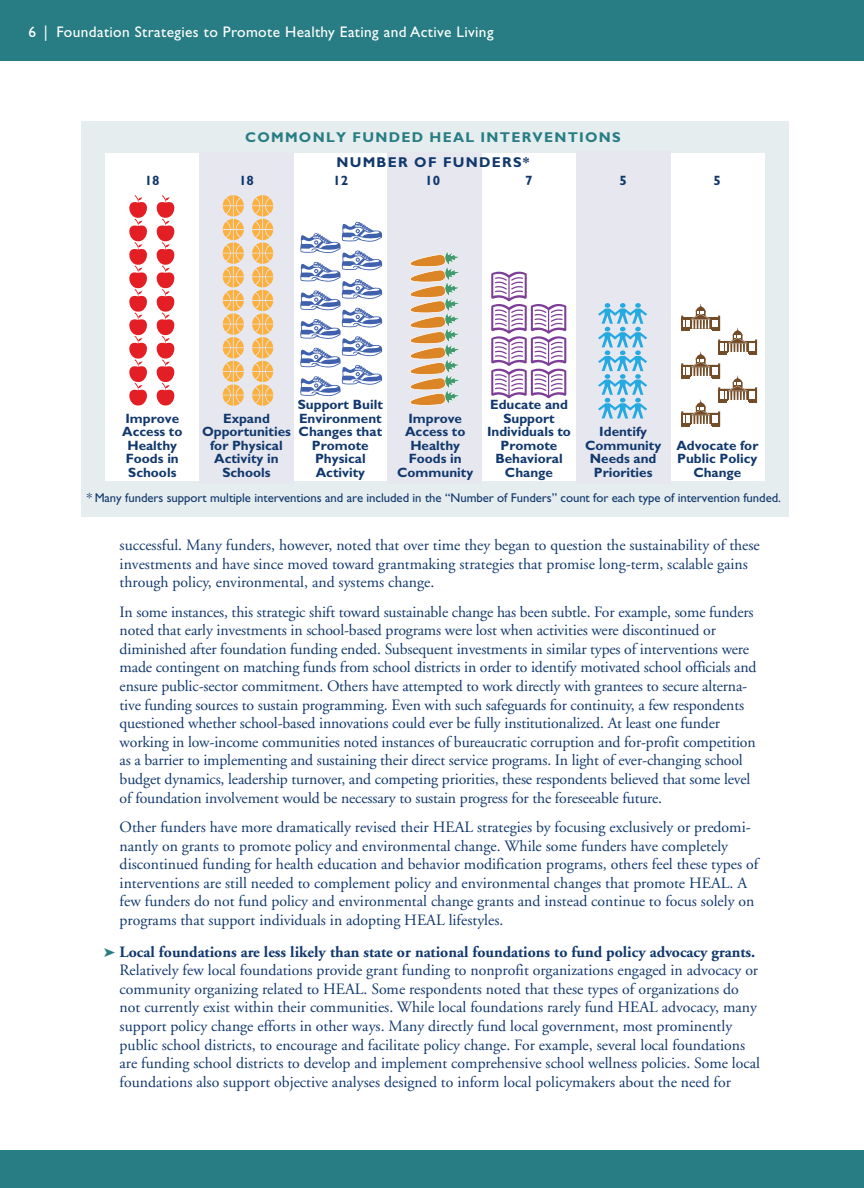
<style>
.page{position:relative;width:864px;height:1188px;background:#fff}
.page>*{position:absolute;margin:0;border:0;box-sizing:border-box;transform-origin:0 0}
.t1{font:15.75px/18.6px "Adobe Garamond";color:#11386d}
.t2{font:15.3px "Gill Sans";letter-spacing:.025em;color:#fff}
.t3{font:700 14.25px "Gill Sans";letter-spacing:.09em;color:#287d84}
.t4{font:700 14.25px "Gill Sans";letter-spacing:.09em;color:#11386d}
.t5{font:700 13.5px/13.5px "Gill Sans";color:#11386d;text-align:center}
.t6{font:12.75px "Gill Sans";letter-spacing:-.005em;color:#11386d}
.s1{color:#287d84}
.s2{font-weight:700}
</style>
<div class="page">
<div style="left:0;top:1151px;width:864px;height:37px;background:#287d84"></div>
<div style="left:0;top:0;width:864px;height:61px;background:#287d84"></div>
<div style="left:81px;top:122px;width:708px;height:395px;background:#e5edee"></div>
<div style="left:105px;top:153px;width:660px;height:327px;background:#fff"></div>
<div style="left:199px;top:152px;width:94px;height:332px;background:#e6e7ef"></div>
<div style="left:387px;top:152px;width:94px;height:332px;background:#e6e7ef"></div>
<div style="left:577px;top:151px;width:94px;height:333px;background:#e6e7ef"></div>
<svg style="left:129px;top:195px;width:46px;height:211px"></svg>
<svg style="left:223px;top:195px;width:21px;height:211px"></svg>
<svg style="left:252px;top:195px;width:21px;height:211px"></svg>
<svg style="left:300px;top:222px;width:82px;height:175px"></svg>
<svg style="left:410px;top:251px;width:50px;height:155px"></svg>
<svg style="left:491px;top:271px;width:75px;height:127px"></svg>
<svg style="left:598px;top:303px;width:49px;height:116px"></svg>
<svg style="left:681px;top:304px;width:76px;height:123px"></svg>
<p class="t2" style="left:28px;top:27px;width:467px">6 | Foundation Strategies to Promote Healthy Eating and Active Living</p>
<p class="t3" style="left:245px;top:132px;width:377px">COMMONLY FUNDED HEAL INTERVENTIONS</p>
<p class="t4" style="left:337px;top:157px;width:195px">NUMBER OF FUNDERS*</p>
<p class="t5" style="left:145px;top:175px;width:16px">18</p>
<p class="t5" style="left:239px;top:175px;width:16px">18</p>
<p class="t5" style="left:333px;top:175px;width:16px">12</p>
<p class="t5" style="left:425px;top:175px;width:16px">10</p>
<p class="t5" style="left:525px;top:175px;width:9px">7</p>
<p class="t5" style="left:619px;top:175px;width:9px">5</p>
<p class="t5" style="left:714px;top:175px;width:9px">5</p>
<p class="t5" style="left:298px;top:399px;width:87px">Support Built<br>Environment<br>Changes that<br>Promote<br>Physical<br>Activity</p>
<p class="t5" style="left:487px;top:399px;width:85px">Educate and<br>Support<br>Individuals to<br>Promote<br>Behavioral<br>Change</p>
<p class="t5" style="left:122px;top:412px;width:62px">Improve<br>Access to<br>Healthy<br>Foods in<br>Schools</p>
<p class="t5" style="left:202px;top:412px;width:90px">Expand<br>Opportunities for Physical<br>Activity in<br>Schools</p>
<p class="t5" style="left:397px;top:412px;width:78px">Improve<br>Access to<br>Healthy<br>Foods in<br>Community</p>
<p class="t5" style="left:585px;top:426px;width:78px">Identify<br>Community<br>Needs and<br>Priorities</p>
<p class="t5" style="left:676px;top:439px;width:84px">Advocate for<br>Public Policy<br>Change</p>
<p class="t6" style="left:87px;top:493px;width:695px">* Many funders support multiple interventions and are included in the “Number of Funders” count for each type of intervention funded.</p>
<p class="t1" style="left:120px;top:537px;width:642px">successful. Many funders, however, noted that over time they began to question the sustainability of these investments and have since moved toward grantmaking strategies that promise long-term, scalable gains through policy, environmental, and systems change.</p>
<p class="t1" style="left:120px;top:604px;width:638px">In some instances, this strategic shift toward sustainable change has been subtle. For example, some funders noted that early investments in school-based programs were lost when activities were discontinued or diminished after foundation funding ended. Subsequent investments in similar types of interventions were made contingent on matching funds from school districts in order to identify motivated school officials and ensure public-sector commitment. Others have attempted to work directly with grantees to secure alterna&shy;tive funding sources to sustain programming. Even with such safeguards for continuity, a few respondents questioned whether school-based innovations could ever be fully institutionalized. At least one funder working in low-income communities noted instances of bureaucratic corruption and for-profit competition as a barrier to implementing and sustaining their direct service programs. In light of ever-changing school budget dynamics, leadership turnover, and competing priorities, these respondents believed that some level of foundation involvement would be necessary to sustain progress for the foreseeable future.</p>
<p class="t1" style="left:120px;top:819px;width:640px">Other funders have more dramatically revised their HEAL strategies by focusing exclusively or predomi&shy;nantly on grants to promote policy and environmental change. While some funders have completely discontinued funding for health education and behavior modification programs, others feel these types of interventions are still needed to complement policy and environmental changes that promote HEAL. A few funders do not fund policy and environmental change grants and instead continue to focus solely on programs that support individuals in adopting HEAL lifestyles.</p>
<p class="t1" style="left:120px;top:944px;width:642px;text-indent:-16px"><span class="s1">➤</span> <span class="s2">Local foundations are less likely than state or national foundations to fund policy advocacy grants.<br></span>Relatively few local foundations provide grant funding to nonprofit organizations engaged in advocacy or community organizing related to HEAL. Some respondents noted that these types of organizations do not currently exist within their communities. While local foundations rarely fund HEAL advocacy, many support policy change efforts in other ways. Many directly fund local government, most prominently public school districts, to encourage and facilitate policy change. For example, several local foundations are funding school districts to develop and implement comprehensive school wellness policies. Some local foundations also support objective analyses designed to inform local policymakers about the need for</p>
</div>
